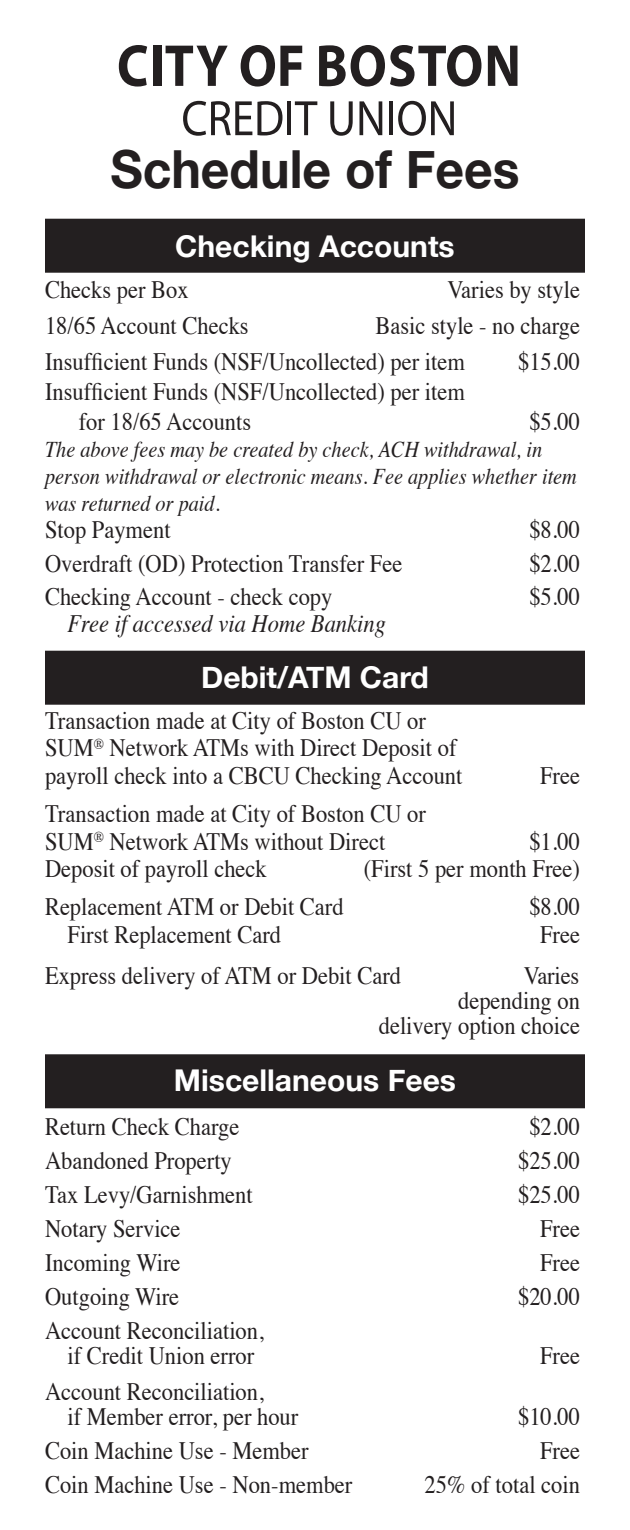
<style>
.page{position:relative;width:630px;height:1530px;background:#fff}
.page>*{position:absolute;margin:0;border:0;box-sizing:border-box;transform-origin:0 0}
.t1{font:700 52.5px "Helvetica Neue";color:#231f20;scale:.95 1}
.t2{font:700 30px "Helvetica Neue";color:#fff}
.t3{font:25px/27.5px "Times";color:#231f20;scale:.9 1}
.t4{font:italic 25px "Times";color:#231f20;scale:.9 1}
.t5{font:italic 22.5px/27px "Times";color:#231f20;scale:.9 1}
</style>
<div class="page">
<div style="left:46px;top:1056px;width:538px;height:51px;background:#231f20"></div>
<div style="left:45px;top:1054px;width:540px;height:54px;border:2px solid #231f20"></div>
<div style="left:46px;top:652px;width:538px;height:51px;background:#231f20"></div>
<div style="left:45px;top:651px;width:540px;height:54px;border:2px solid #231f20"></div>
<div style="left:46px;top:220px;width:538px;height:51px;background:#231f20"></div>
<div style="left:45px;top:219px;width:540px;height:54px;border:2px solid #231f20"></div>
<svg style="left:183px;top:101px;width:100px;height:35px"></svg>
<hr style="left:288px;top:101px;width:3px;height:34px;background:#231f20">
<svg style="left:295px;top:101px;width:22px;height:34px"></svg>
<svg style="left:330px;top:101px;width:23px;height:35px"></svg>
<svg style="left:360px;top:101px;width:22px;height:34px"></svg>
<hr style="left:389px;top:101px;width:4px;height:34px;background:#231f20">
<svg style="left:398px;top:101px;width:56px;height:35px"></svg>
<svg style="left:119px;top:45px;width:28px;height:42px"></svg>
<div style="left:153px;top:46px;width:8px;height:40px;background:#231f20"></div>
<svg style="left:166px;top:46px;width:62px;height:40px"></svg>
<svg style="left:241px;top:45px;width:61px;height:42px"></svg>
<svg style="left:319px;top:45px;width:162px;height:42px"></svg>
<svg style="left:488px;top:46px;width:29px;height:40px"></svg>
<p class="t1" style="left:110px;top:128px;width:432px">Schedule of Fees</p>
<p class="t2" style="left:175px;top:223px;width:281px">Checking Accounts</p>
<p class="t3" style="left:45px;top:274px;width:161px">Checks per Box</p>
<p class="t3" style="left:448px;top:274px;width:149px">Varies by style</p>
<p class="t3" style="left:45px;top:310px;width:228px">18/65 Account Checks</p>
<p class="t3" style="left:375px;top:310px;width:229px">Basic style - no charge</p>
<p class="t3" style="left:45px;top:345px;width:468px">Insufficient Funds (NSF/Uncollected) per item</p>
<p class="t3" style="left:518px;top:345px;width:70px">$15.00</p>
<p class="t3" style="left:79px;top:374px;width:431px;line-height:30px;text-indent:-34px">Insufficient Funds (NSF/Uncollected) per item for 18/65 Accounts</p>
<p class="t3" style="left:529px;top:405px;width:58px">$5.00</p>
<p class="t5" style="left:45px;top:434px;width:593px">The above fees may be created by check, ACH withdrawal, in person withdrawal or electronic means. Fee applies whether item was returned or paid.</p>
<p class="t3" style="left:45px;top:514px;width:141px">Stop Payment</p>
<p class="t3" style="left:529px;top:514px;width:58px">$8.00</p>
<p class="t3" style="left:45px;top:547px;width:399px">Overdraft (OD) Protection Transfer Fee</p>
<p class="t3" style="left:529px;top:547px;width:58px">$2.00</p>
<p class="t3" style="left:45px;top:581px;width:321px">Checking Account - check copy</p>
<p class="t3" style="left:529px;top:581px;width:58px">$5.00</p>
<p class="t4" style="left:68px;top:602px;width:355px">Free if accessed via Home Banking</p>
<p class="t2" style="left:201px;top:654px;width:229px">Debit/ATM Card</p>
<p class="t3" style="left:45px;top:705px;width:465px">Transaction made at City of Boston CU or<br>SUM<sup>®</sup> Network ATMs with Direct Deposit of payroll check into a CBCU Checking Account</p>
<p class="t3" style="left:540px;top:760px;width:46px">Free</p>
<p class="t3" style="left:45px;top:798px;width:425px">Transaction made at City of Boston CU or</p>
<p class="t3" style="left:45px;top:825px;width:380px">SUM<sup>®</sup> Network ATMs without Direct</p>
<p class="t3" style="left:529px;top:825px;width:58px">$1.00</p>
<p class="t3" style="left:45px;top:853px;width:248px">Deposit of payroll check</p>
<p class="t3" style="left:364px;top:853px;width:242px">(First 5 per month Free)</p>
<p class="t3" style="left:45px;top:891px;width:333px">Replacement ATM or Debit Card</p>
<p class="t3" style="left:529px;top:891px;width:58px">$8.00</p>
<p class="t3" style="left:68px;top:919px;width:239px">First Replacement Card</p>
<p class="t3" style="left:540px;top:919px;width:46px">Free</p>
<p class="t3" style="left:45px;top:959px;width:397px">Express delivery of ATM or Debit Card</p>
<p class="t3" style="left:379px;top:961px;width:225px;line-height:25px;text-align:right">Varies<br>depending on delivery option choice</p>
<p class="t2" style="left:174px;top:1057px;width:284px">Miscellaneous Fees</p>
<p class="t3" style="left:45px;top:1111px;width:218px">Return Check Charge</p>
<p class="t3" style="left:529px;top:1111px;width:58px">$2.00</p>
<p class="t3" style="left:45px;top:1145px;width:209px">Abandoned Property</p>
<p class="t3" style="left:518px;top:1145px;width:70px">$25.00</p>
<p class="t3" style="left:45px;top:1179px;width:232px">Tax Levy/Garnishment</p>
<p class="t3" style="left:518px;top:1179px;width:70px">$25.00</p>
<p class="t3" style="left:45px;top:1213px;width:152px">Notary Service</p>
<p class="t3" style="left:540px;top:1213px;width:46px">Free</p>
<p class="t3" style="left:45px;top:1247px;width:152px">Incoming Wire</p>
<p class="t3" style="left:540px;top:1247px;width:46px">Free</p>
<p class="t3" style="left:45px;top:1281px;width:151px">Outgoing Wire</p>
<p class="t3" style="left:518px;top:1281px;width:70px">$20.00</p>
<p class="t3" style="left:45px;top:1315px;width:245px">Account Reconciliation,</p>
<p class="t3" style="left:68px;top:1340px;width:209px">if Credit Union error</p>
<p class="t3" style="left:540px;top:1340px;width:46px">Free</p>
<p class="t3" style="left:45px;top:1375px;width:245px">Account Reconciliation,</p>
<p class="t3" style="left:68px;top:1400px;width:258px">if Member error, per hour</p>
<p class="t3" style="left:518px;top:1400px;width:70px">$10.00</p>
<p class="t3" style="left:45px;top:1434px;width:295px">Coin Machine Use - Member</p>
<p class="t3" style="left:540px;top:1434px;width:46px">Free</p>
<p class="t3" style="left:45px;top:1468px;width:343px">Coin Machine Use - Non-member</p>
<p class="t3" style="left:424px;top:1468px;width:174px">25% of total coin</p>
</div>
